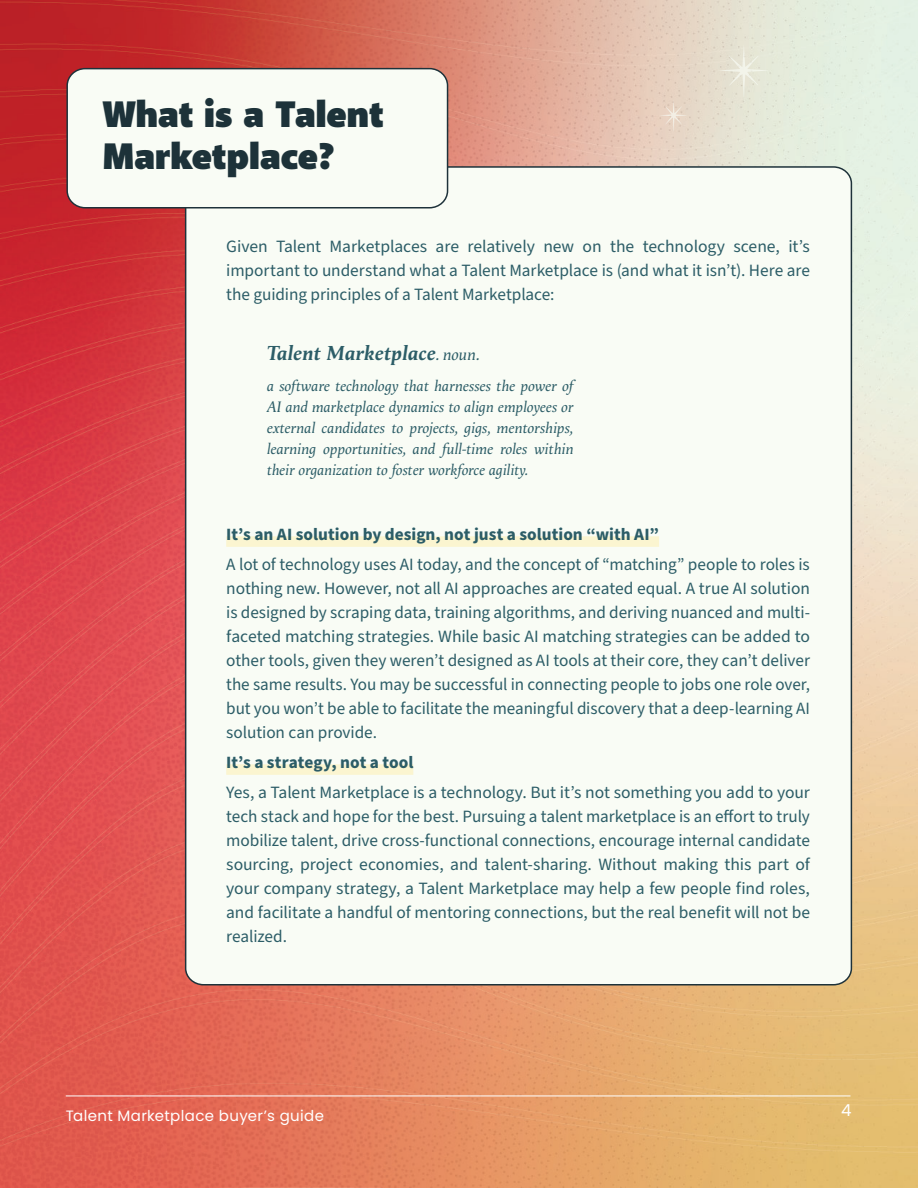
<style>
.page{position:relative;width:918px;height:1188px;background:#fff}
.page>*{position:absolute;margin:0;border:0;box-sizing:border-box;transform-origin:0 0}
.t1{font:900 37.5px/42px "Akagi Pro";color:#1d3239}
.t2{font:italic 700 21px "Apolline Std";color:#2c5d67}
.t3{font:17.25px/24px "Source Sans Pro";letter-spacing:-.005em;color:#2c5d67}
.t4{font:700 17.25px "Source Sans Pro";color:#2c5d67}
.t5{font:italic 17.25px "Apolline Std";color:#2c5d67}
.t6{font:16.5px "Poppins";color:#fff}
.t7{font:italic 15.75px/21px "Apolline Std";color:#2c5d67;text-align:justify}
.t8{font:15px "Poppins";letter-spacing:.025em;color:#fff}
</style>
<div class="page">
<img style="left:0;top:0;width:918px;height:1188px">
<div style="left:186px;top:167px;width:665px;height:818px;background:#f9fcf5;border-radius:17px"></div>
<div style="left:67px;top:69px;width:381px;height:139px;background:#f9fcf5;border-radius:18px"></div>
<div style="left:66px;top:68px;width:382px;height:140px;border:2px solid #1e323a;border-radius:18px"></div>
<div style="left:226px;top:536px;width:433px;height:11px;background:#fbf5d0"></div>
<div style="left:226px;top:764px;width:187px;height:11px;background:#fbf5d0"></div>
<svg style="left:718px;top:44px;width:52px;height:53px;background:#e6e4d5"></svg>
<svg style="left:659px;top:99px;width:29px;height:32px"></svg>
<hr style="left:66px;top:1096px;width:785px;height:1px;background:#fff">
<h1 class="t1" style="left:103px;top:96px;width:282px">What is a Talent<br>Marketplace?</h1>
<p class="t3" style="left:276px;top:235px;width:47px">Talent</p>
<p class="t3" style="left:330px;top:235px;width:99px">Marketplaces</p>
<p class="t3" style="left:467px;top:235px;width:69px">relatively</p>
<p class="t3" style="left:610px;top:235px;width:26px">the</p>
<p class="t3" style="left:643px;top:235px;width:84px">technology</p>
<p class="t3" style="left:788px;top:235px;width:23px">it s’</p>
<p class="t3" style="left:226px;top:235px;width:585px">Given<br>important to understand what a Talent Marketplace is (and what it isn .)t’ Here are the guiding principles of a Talent Marketplace:</p>
<p class="t3" style="left:436px;top:235px;width:25px">are</p>
<p class="t3" style="left:543px;top:235px;width:32px">new</p>
<p class="t3" style="left:583px;top:235px;width:21px">on</p>
<p class="t3" style="left:733px;top:235px;width:48px">scene,</p>
<p class="t2" style="left:267px;top:340px;width:170px">Talent Marketplace</p>
<p class="t7" style="left:267px;top:376px;width:308px">a software technology that harnesses the power of AI and marketplace dynamics to align employees or external candidates to projects, gigs, mentorships, learning opportunities, and full-time roles within their organization to foster workforce agility.</p>
<p class="t5" style="left:436px;top:344px;width:46px">. noun.</p>
<p class="t4" style="left:226px;top:523px;width:434px">It s’ an AI solution by design, not just a solution “with AI“</p>
<p class="t3" style="left:226px;top:553px;width:585px">A lot of technology uses AI today, and the concept of “matching” people to roles is nothing new. However, not all AI approaches are created equal A. true AI solution</p>
<p class="t3" style="left:226px;top:625px;width:585px">faceted matching strategies. While basic AI matching strategies can be added to</p>
<p class="t3" style="left:226px;top:601px;width:585px">is designed by scraping data, training algorithms, and deriving nuanced and multi-</p>
<p class="t3" style="left:226px;top:649px;width:585px;text-align:justify">other tools, given they weren t’ designed as AI tools at their core, they can t’ deliver the same results. You may be successful in connecting people to jobs one role over, but you won t’ be able to facilitate the meaningful discovery that a deep-learning AI solution can provide.</p>
<p class="t4" style="left:226px;top:751px;width:189px">It as’ strategy, not a tool</p>
<p class="t3" style="left:226px;top:781px;width:585px;text-align:justify">Yes a, Talent Marketplace is a technology. But it s’ not something you add to your tech stack and hope for the best. Pursuing a talent marketplace is an effort to truly mobilize talent, drive cross-functional connections, encourage internal candidate sourcing, project economies, and talent-sharing. Without making this part of your company strategy a, Talent Marketplace may help a few people find roles, and facilitate a handful of mentoring connections, but the real benefit will not be realized.</p>
<p class="t8" style="left:66px;top:1107px;width:260px">Talent Marketplace buyer s’ guide</p>
<p class="t6" style="left:841px;top:1101px;width:12px">4</p>
</div>
